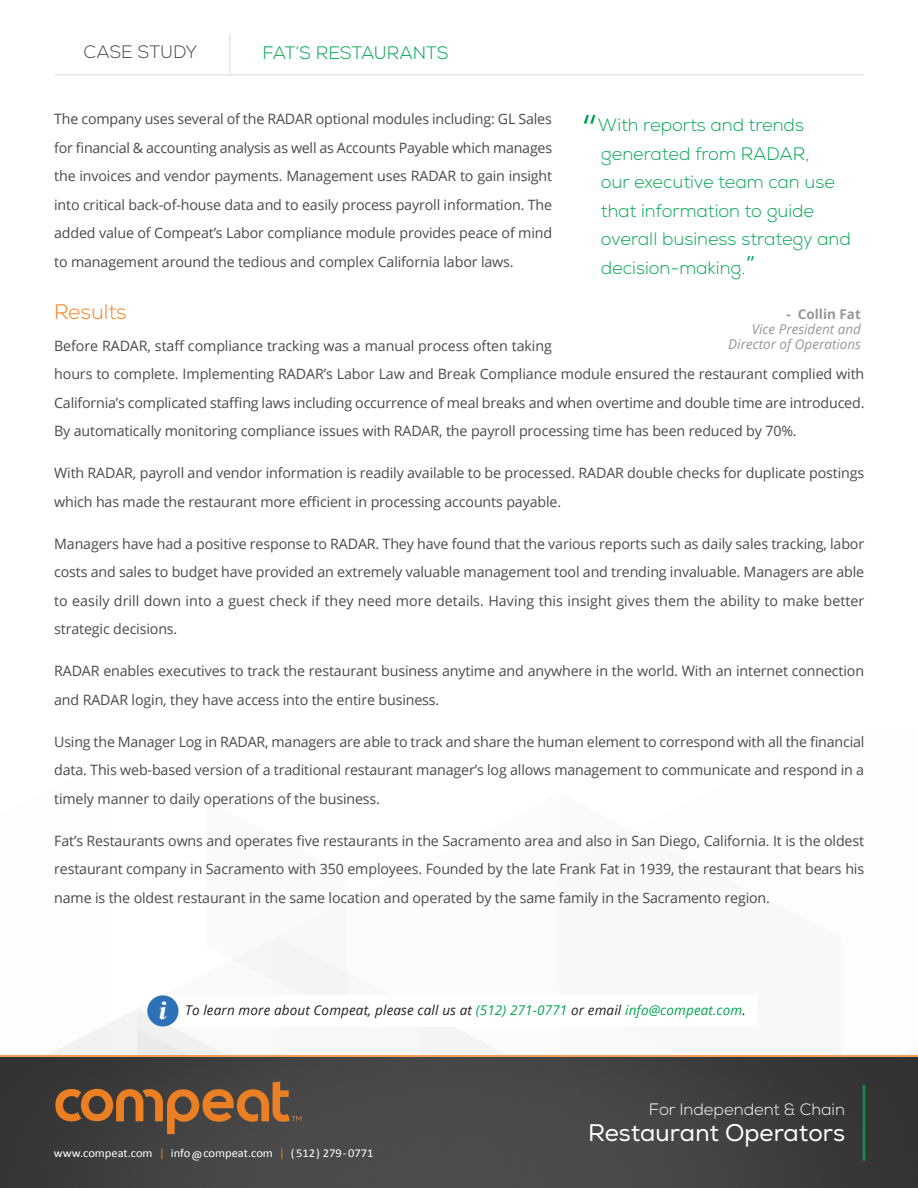
<style>
.page{position:relative;width:918px;height:1188px;background:#fff}
.page>*{position:absolute;margin:0;border:0;box-sizing:border-box;transform-origin:0 0}
.t1{font:300 51px "Nexa";color:#00a64f}
.Body{font:italic 700 25.5px "Times New Roman";color:#fff;scale:1.21 1}
.Body-2{font:24px "Nexa";color:#fff}
.Body-3{font:300 21px "Nexa";color:#f57f21}
.t2{font:300 18px/28.5px "Nexa";color:#00a64f}
.Body-4{font:300 18px "Nexa";color:#00a64f}
.Body-5{font:300 18px "Nexa";color:#494a49}
.Body-6{font:300 16.5px "Nexa";color:#fff}
.Body-7{font:14.25px/28.5px "Open Sans";letter-spacing:-.01em;color:#494a49;text-align:justify}
.Body-8{font:italic 13.5px "Open Sans";letter-spacing:.01em;color:#231f20}
.t3{font:italic 13.5px/15px "Open Sans";color:#93989a;text-align:right}
.t4{font:12px "Calibri";color:#fff;scale:1.04 1}
.s1{font-size:30px}
.s2{font-weight:700;font-style:normal}
.s3{color:#00a64f}
.s4{color:#f57f21}
</style>
<div class="page">
<svg style="left:48px;top:938px;width:459px;height:117px"></svg>
<div style="left:161px;top:995px;width:597px;height:32px;background:#fff"></div>
<img style="left:0;top:1057px;width:918px;height:131px">
<svg style="left:55px;top:1082px;width:246px;height:52px;background:#765436"></svg>
<svg style="left:862px;top:1085px;width:4px;height:76px"></svg>
<hr style="left:0;top:1055px;width:918px;height:2px;background:#f48026">
<hr style="left:55px;top:74px;width:809px;height:2px;background:#93989a">
<hr style="left:229px;top:34px;width:2px;height:40px;background:#93989a">
<div style="left:147px;top:995px;width:31px;height:32px;background:#2e71b9;border-radius:50%"></div>
<p class="Body-5" style="left:84px;top:41px;width:115px">CASE STUDY</p>
<p class="Body-4" style="left:262px;top:42px;width:188px">FAT’S RESTAURANTS</p>
<p class="Body-7" style="left:54px;top:105px;width:500px">The company uses several of the RADAR optional modules including: GL Sales for financial &amp; accounting analysis as well as Accounts Payable which manages the invoices and vendor payments. Management uses RADAR to gain insight into critical back-of-house data and to easily process payroll information. The added value of Compeat’s Labor compliance module provides peace of mind to management around the tedious and complex California labor laws.</p>
<p class="t1" style="left:581px;top:103px;width:19px">“</p>
<p class="t2" style="left:598px;top:111px;width:254px">With reports and trends generated from RADAR,<br>our executive team can use that information to guide overall business strategy and decision-making.<span class="s1">”</span></p>
<p class="t3" style="left:728px;top:306px;width:134px"><span class="s2">- Collin Fat<br></span>Vice President and<br>Director of Operations</p>
<p class="Body-3" style="left:54px;top:299px;width:74px">Results</p>
<p class="Body-7" style="left:54px;top:331px;width:812px;text-align:left">Before RADAR, staff compliance tracking was a manual process often taking<br>hours to complete. Implementing RADAR’s Labor Law and Break Compliance module ensured the restaurant complied with California’s complicated staffing laws including occurrence of meal breaks and when overtime and double time are introduced.<br>By automatically monitoring compliance issues with RADAR, the payroll processing time has been reduced by 70%.</p>
<p class="Body-7" style="left:54px;top:459px;width:812px">With RADAR, payroll and vendor information is readily available to be processed. RADAR double checks for duplicate postings which has made the restaurant more efficient in processing accounts payable.</p>
<p class="Body-7" style="left:54px;top:529px;width:812px">Managers have had a positive response to RADAR. They have found that the various reports such as daily sales tracking, labor costs and sales to budget have provided an extremely valuable management tool and trending invaluable. Managers are able to easily drill down into a guest check if they need more details. Having this insight gives them the ability to make better strategic decisions.</p>
<p class="Body-7" style="left:54px;top:657px;width:812px">RADAR enables executives to track the restaurant business anytime and anywhere in the world. With an internet connection and RADAR login, they have access into the entire business.</p>
<p class="Body-7" style="left:54px;top:727px;width:812px">Using the Manager Log in RADAR, managers are able to track and share the human element to correspond with all the financial data. This web-based version of a traditional restaurant manager’s log allows management to communicate and respond in a timely manner to daily operations of the business.</p>
<p class="Body-7" style="left:54px;top:826px;width:812px">Fat’s Restaurants owns and operates five restaurants in the Sacramento area and also in San Diego, California. It is the oldest restaurant company in Sacramento with 350 employees. Founded by the late Frank Fat in 1939, the restaurant that bears his name is the oldest restaurant in the same location and operated by the same family in the Sacramento region.</p>
<p class="Body" style="left:159px;top:992px;width:13px">i</p>
<p class="Body-8" style="left:185px;top:1001px;width:562px">To learn more about Compeat, please call us at <span class="s3">(512) 271-0771</span> or email <span class="s3">info@compeat.com</span>.</p>
<p class="t4" style="left:54px;top:1146px;width:309px">www.compeat.com <span class="s4">|</span> info@compeat.com <span class="s4">|</span> ( 512) 279- 0771</p>
<p class="Body-6" style="left:649px;top:1100px;width:198px">For Independent &amp; Chain</p>
<p class="Body-2" style="left:588px;top:1118px;width:258px">Restaurant Operators</p>
</div>
